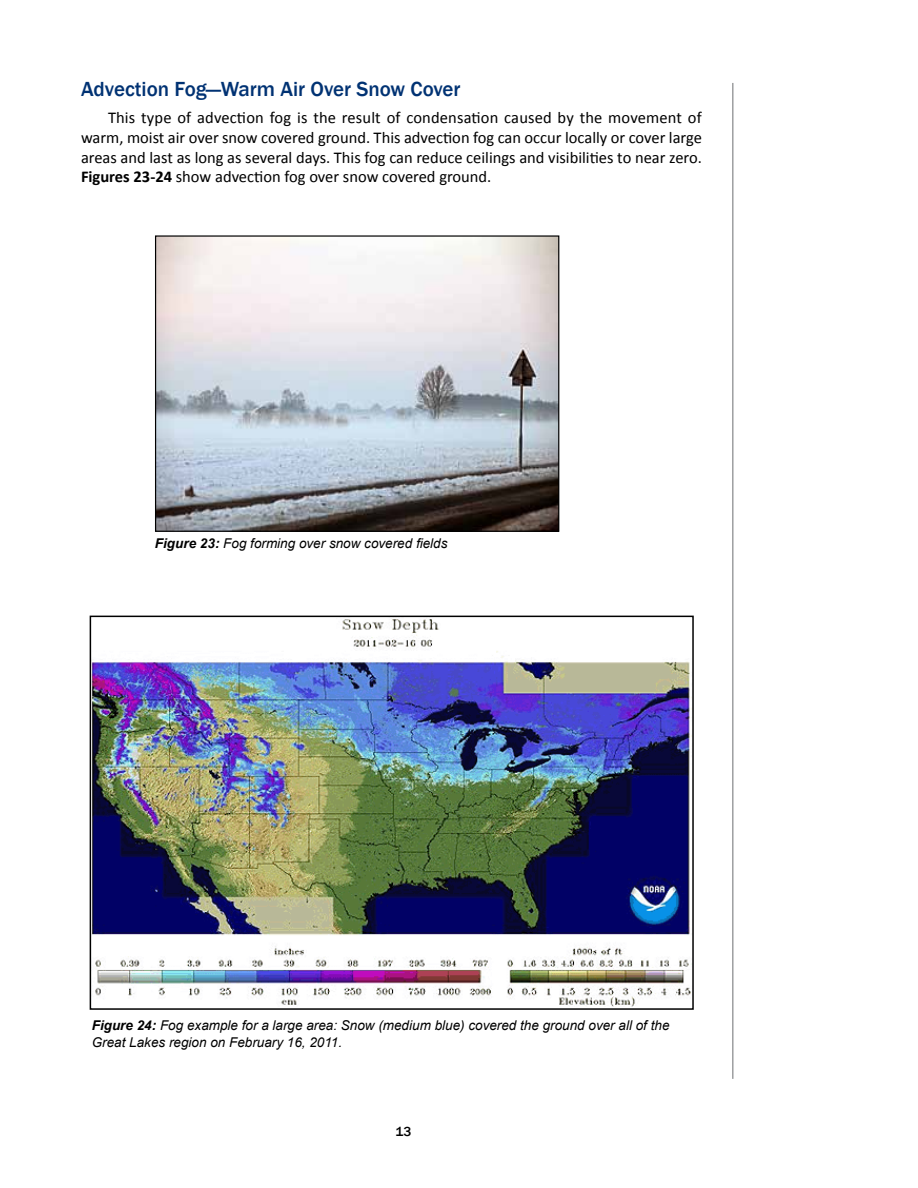
<style>
.page{position:relative;width:918px;height:1188px;background:#fff}
.page>*{position:absolute;margin:0;border:0;box-sizing:border-box;transform-origin:0 0}
.t1{font:500 21px "Franklin Gothic";color:#003273}
.t2{font:16.5px/19.8px "Calibri";color:#000;text-align:justify}
.t3{font:italic 13.5px/16.2px "Arial";color:#000}
.t4{font:500 13.5px "Franklin Gothic";color:#000}
.s1{font-weight:700}
</style>
<div class="page">
<hr style="left:733px;top:83px;width:1px;height:996px;background:#6d6e71">
<img style="left:157px;top:237px;width:400px;height:293px">
<div style="left:155px;top:235px;width:404px;height:297px;border:1px solid #000"></div>
<img style="left:93px;top:619px;width:598px;height:388px">
<div style="left:90px;top:616px;width:604px;height:394px;border:2px solid #000"></div>
<p class="t1" style="left:81px;top:76px;width:381px">Advection Fog—Warm Air Over Snow Cover</p>
<p class="t2" style="left:81px;top:108px;width:623px;text-indent:27px">This type of advection fog is the result of condensation caused by the movement of warm, moist air over snow covered ground. This advection fog can occur locally or cover large areas and last as long as several days. This fog can reduce ceilings and visibilities to near zero.<br><span class="s1">Figures 23-24</span> show advection fog over snow covered ground.</p>
<p class="t3" style="left:155px;top:535px;width:294px"><span class="s1">Figure 23:</span> Fog forming over snow covered fields</p>
<p class="t3" style="left:92px;top:1018px;width:579px"><span class="s1">Figure 24:</span> Fog example for a large area: Snow (medium blue) covered the ground over all of the<br>Great Lakes region on February 16, 2011.</p>
<p class="t4" style="left:396px;top:1123px;width:17px">13</p>
</div>
